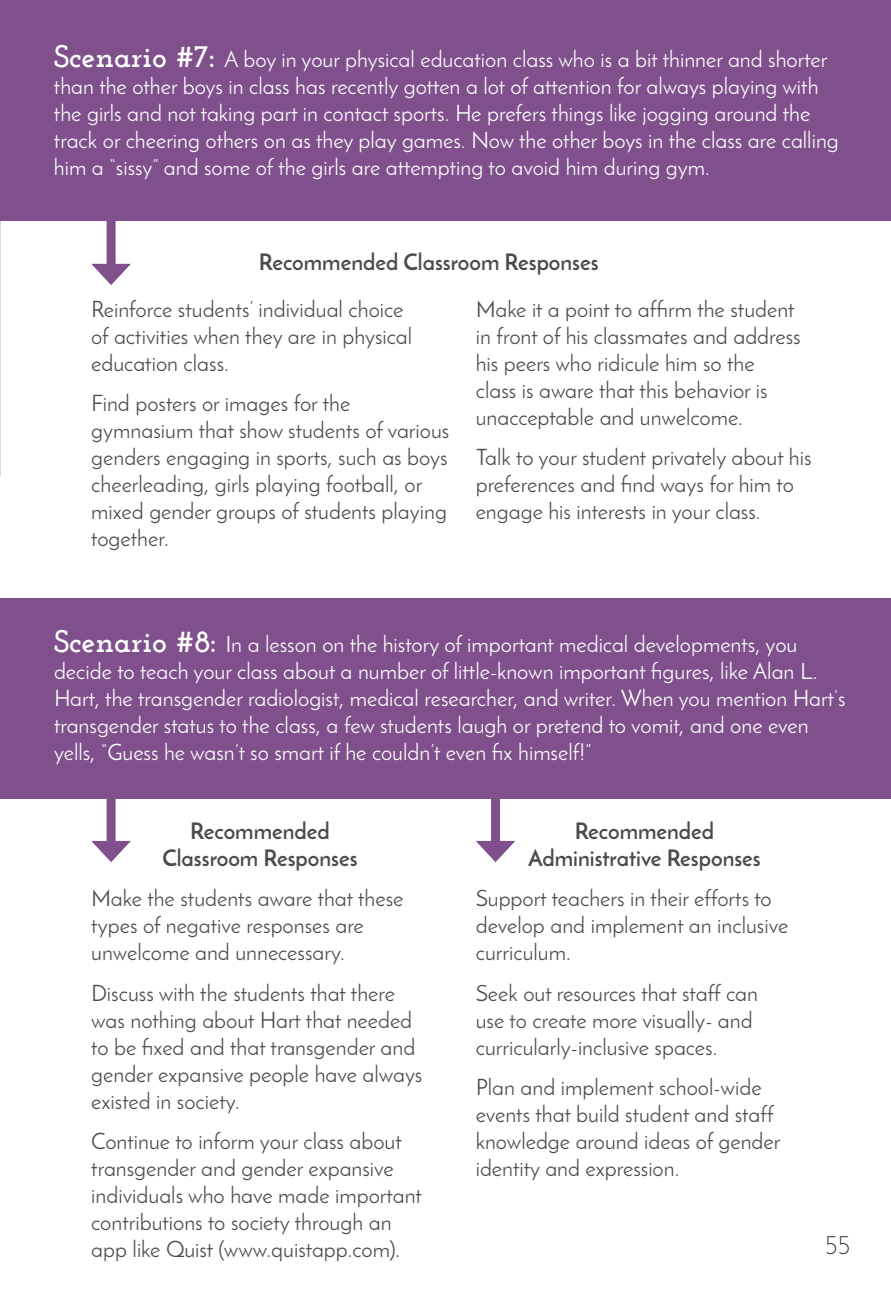
<style>
.page{position:relative;width:891px;height:1296px;background:#fff}
.page>*{position:absolute;margin:0;border:0;box-sizing:border-box;transform-origin:0 0}
.t1{font:300 27px "Josefin Sans";color:#231f20}
.t2{font:22.5px/27px "Josefin Sans";color:#4b4c4d}
.t3{font:22.5px/27px "Josefin Sans";color:#fff}
.t4{font:700 22.5px/27px "Josefin Sans";color:#4b4c4d;text-align:center}
.s1{font-family:"Josefin Slab";font-weight:700;font-size:31.5px}
</style>
<div class="page">
<div style="left:0;top:0;width:891px;height:220px;background:#7f508c"></div>
<div style="left:0;top:598px;width:891px;height:201px;background:#7f508c"></div>
<div style="left:107px;top:789px;width:9px;height:60px;background:#7f508c"></div>
<svg style="left:91px;top:841px;width:40px;height:21px"></svg>
<div style="left:491px;top:789px;width:9px;height:60px;background:#7f508c"></div>
<svg style="left:476px;top:841px;width:39px;height:21px"></svg>
<div style="left:107px;top:212px;width:9px;height:60px;background:#7f508c"></div>
<svg style="left:91px;top:264px;width:40px;height:21px"></svg>
<p class="t3" style="left:54px;top:45px;width:786px"><span class="s1">Scenario #7:</span> A boy in your physical education class who is a bit thinner and shorter than the other boys in class has recently gotten a lot of attention for always playing with the girls and not taking part in contact sports. He prefers things like jogging around the track or cheering others on as they play games. Now the other boys in the class are calling him a “sissy” and some of the girls are attempting to avoid him during gym.</p>
<p class="t4" style="left:259px;top:248px;width:341px">Recommended Classroom Responses</p>
<p class="t2" style="left:91px;top:295px;width:322px">Reinforce students’ individual choice of activities when they are in physical education class.</p>
<p class="t2" style="left:91px;top:390px;width:360px">Find posters or images for the gymnasium that show students of various genders engaging in sports, such as boys cheerleading, girls playing football, or mixed gender groups of students playing together.</p>
<p class="t2" style="left:476px;top:295px;width:327px">Make it a point to affirm the student in front of his classmates and address his peers who ridicule him so the class is aware that this behavior is unacceptable and unwelcome.</p>
<p class="t2" style="left:476px;top:444px;width:337px">Talk to your student privately about his preferences and find ways for him to engage his interests in your class.</p>
<p class="t3" style="left:54px;top:631px;width:793px"><span class="s1">Scenario #8:</span> In a lesson on the history of important medical developments, you decide to teach your class about a number of little-known important figures, like Alan L.<br>Hart, the transgender radiologist, medical researcher, and writer. When you mention Hart’s transgender status to the class, a few students laugh or pretend to vomit, and one even yells, “Guess he wasn’t so smart if he couldn’t even fix himself!”</p>
<p class="t4" style="left:162px;top:817px;width:197px">Recommended<br>Classroom Responses</p>
<p class="t2" style="left:91px;top:885px;width:314px">Make the students aware that these types of negative responses are unwelcome and unnecessary.</p>
<p class="t2" style="left:91px;top:979px;width:333px">Discuss with the students that there was nothing about Hart that needed to be fixed and that transgender and gender expansive people have always existed in society.</p>
<p class="t2" style="left:91px;top:1128px;width:332px">Continue to inform your class about transgender and gender expansive individuals who have made important contributions to society through an app like Quist (www.quistapp.com).</p>
<p class="t4" style="left:528px;top:817px;width:234px">Recommended<br>Administrative Responses</p>
<p class="t2" style="left:476px;top:885px;width:314px">Support teachers in their efforts to develop and implement an inclusive curriculum.</p>
<p class="t2" style="left:476px;top:979px;width:284px">Seek out resources that staff can use to create more visually- and curricularly-inclusive spaces.</p>
<p class="t2" style="left:476px;top:1074px;width:306px">Plan and implement school-wide events that build student and staff knowledge around ideas of gender identity and expression.</p>
<p class="t1" style="left:825px;top:1229px;width:27px">55</p>
</div>
